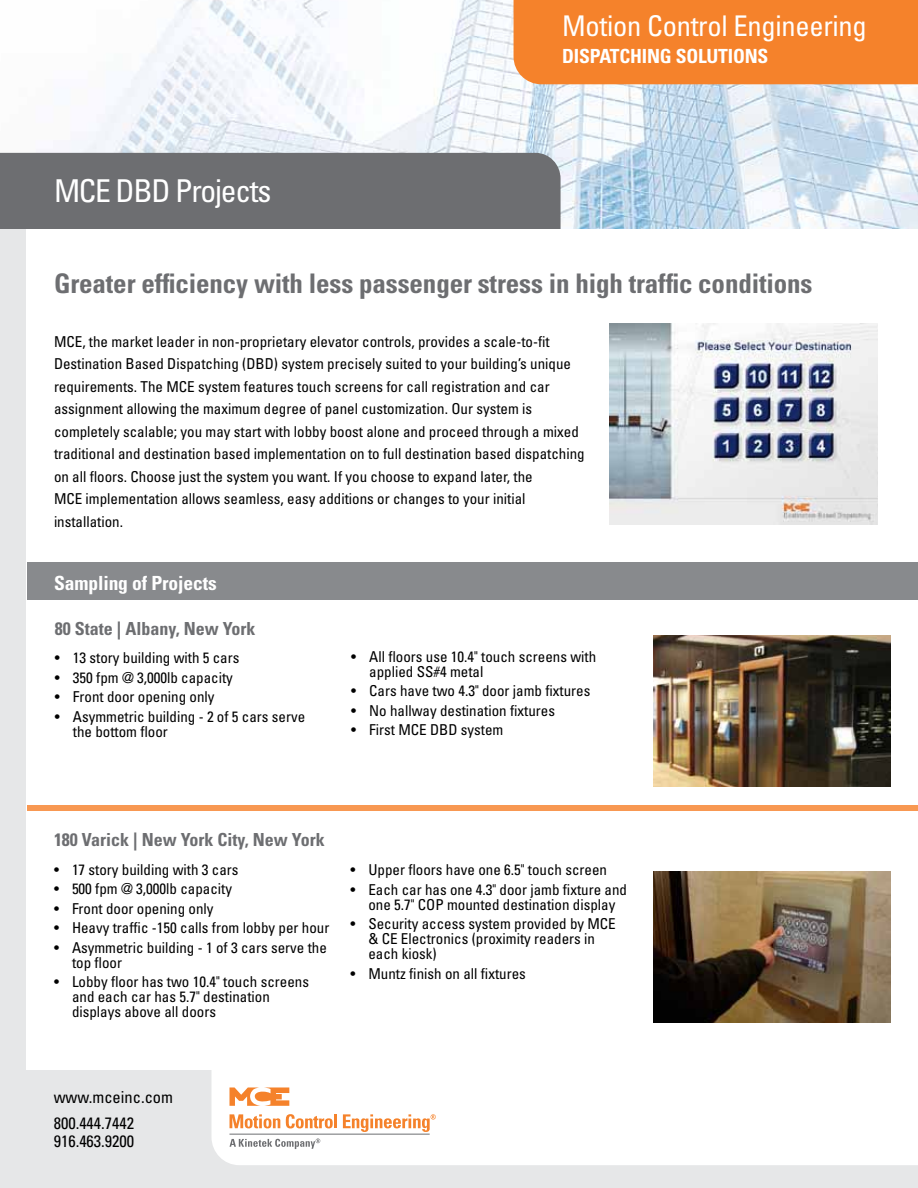
<style>
.page{position:relative;width:918px;height:1188px;background:#e6e7e8}
.page>*{position:absolute;margin:0;border:0;box-sizing:border-box;transform-origin:0 0}
.t1{font:condensed 31.5px "Univers LT Std";letter-spacing:-.04em;color:#fff}
.t2{font:condensed 28.5px "Univers LT Std";letter-spacing:-.01em;color:#fff}
.t3{font:700 condensed 27px "Univers LT Std";letter-spacing:-.005em;color:#6d6e71}
.t4{font:700 condensed 19.5px "Univers LT Std";letter-spacing:-.01em;color:#fff}
.t5{font:700 condensed 18px "Univers LT Std";color:#6d6e71}
.t6{font:condensed 16.5px/27px "Univers LT Std";color:#000}
.t7{font:condensed 15px/22.5px "Univers LT Std";color:#000}
</style>
<div class="page">
<div style="left:211px;top:1069px;width:707px;height:96px;background:#fff"></div>
<div style="left:27px;top:213px;width:891px;height:856px;background:#fff"></div>
<img style="left:0;top:0;width:918px;height:228px">
<div style="left:0;top:153px;width:561px;height:75px;background:#6d6e71"></div>
<div style="left:514px;top:0;width:404px;height:84px;background:#f5822b"></div>
<svg style="left:230px;top:1139px;width:90px;height:10px"></svg>
<svg style="left:230px;top:1088px;width:59px;height:18px"></svg>
<svg style="left:230px;top:1114px;width:50px;height:14px"></svg>
<svg style="left:286px;top:1114px;width:47px;height:14px"></svg>
<hr style="left:334px;top:1114px;width:3px;height:14px;background:#f5822b">
<svg style="left:343px;top:1114px;width:93px;height:18px;background:#fbd2b3"></svg>
<hr style="left:230px;top:1134px;width:200px;height:1px;background:#6d6e71">
<div style="left:27px;top:562px;width:891px;height:38px;background:#888a8d"></div>
<img style="left:609px;top:324px;width:269px;height:200px">
<img style="left:654px;top:635px;width:236px;height:151px">
<img style="left:654px;top:872px;width:236px;height:151px">
<div style="left:27px;top:805px;width:891px;height:5px;background:#f89852"></div>
<h1 class="t1" style="left:54px;top:171px;width:219px">MCE DBD Projects</h1>
<h2 class="t2" style="left:562px;top:7px;width:306px">Motion Control Engineering</h2>
<h3 class="t4" style="left:562px;top:44px;width:208px">DISPATCHING SOLUTIONS</h3>
<h3 class="t3" style="left:54px;top:266px;width:760px">Greater efficiency with less passenger stress in high traffic conditions</h3>
<p class="t7" style="left:54px;top:330px;width:532px">MCE, the market leader in non-proprietary elevator controls, provides a scale-to-fit Destination Based Dispatching (DBD) system precisely suited to your building’s unique requirements. The MCE system features touch screens for call registration and car assignment allowing the maximum degree of panel customization. Our system is completely scalable; you may start with lobby boost alone and proceed through a mixed traditional and destination based implementation on to full destination based dispatching on all floors. Choose just the system you want. If you choose to expand later, the<br>MCE implementation allows seamless, easy additions or changes to your initial installation.</p>
<h3 class="t4" style="left:54px;top:571px;width:164px">Sampling of Projects</h3>
<p class="t5" style="left:55px;top:617px;width:202px">80 State | Albany, New York</p>
<p class="t7" style="left:55px;top:646px;width:186px">• 13 story building with 5 cars</p>
<p class="t7" style="left:55px;top:666px;width:180px">• 350 fpm @ 3,000lb capacity</p>
<p class="t7" style="left:55px;top:685px;width:161px">• Front door opening only</p>
<p class="t7" style="left:73px;top:709px;width:234px;line-height:15px;text-indent:-18px">• Asymmetric building - 2 of 5 cars serve the bottom floor</p>
<p class="t7" style="left:369px;top:648px;width:228px;line-height:15px;text-indent:-18px">• All floors use 10.4" touch screens with applied SS#4 metal</p>
<p class="t7" style="left:351px;top:679px;width:241px">• Cars have two 4.3" door jamb fixtures</p>
<p class="t7" style="left:351px;top:699px;width:205px">• No hallway destination fixtures</p>
<p class="t7" style="left:351px;top:718px;width:154px">• First MCE DBD system</p>
<p class="t5" style="left:54px;top:829px;width:272px">180 Varick | New York City, New York</p>
<p class="t7" style="left:54px;top:858px;width:186px">• 17 story building with 3 cars</p>
<p class="t7" style="left:54px;top:877px;width:180px">• 500 fpm @ 3,000lb capacity</p>
<p class="t7" style="left:54px;top:897px;width:161px">• Front door opening only</p>
<p class="t7" style="left:54px;top:916px;width:277px">• Heavy traffic -150 calls from lobby per hour</p>
<p class="t7" style="left:72px;top:940px;width:256px;line-height:15px;text-indent:-18px">• Asymmetric building - 1 of 3 cars serve the top floor</p>
<p class="t7" style="left:72px;top:974px;width:239px;line-height:15px;text-indent:-18px">• Lobby floor has two 10.4" touch screens and each car has 5.7" destination displays above all doors</p>
<p class="t7" style="left:350px;top:858px;width:258px">• Upper floors have one 6.5" touch screen</p>
<p class="t7" style="left:350px;top:882px;width:278px;line-height:15px;text-align:center">• Each car has one 4.3" door jamb fixture and one 5.7" COP mounted destination display</p>
<p class="t7" style="left:368px;top:916px;width:249px;line-height:15px;text-indent:-18px">• Security access system provided by MCE &amp; CE Electronics (proximity readers in each kiosk)</p>
<p class="t7" style="left:350px;top:962px;width:177px">• Muntz finish on all fixtures</p>
<p class="t6" style="left:54px;top:1083px;width:121px">www.mceinc.com<br>800.444.7442</p>
<p class="t6" style="left:54px;top:1128px;width:82px">916.463.9200</p>
</div>
